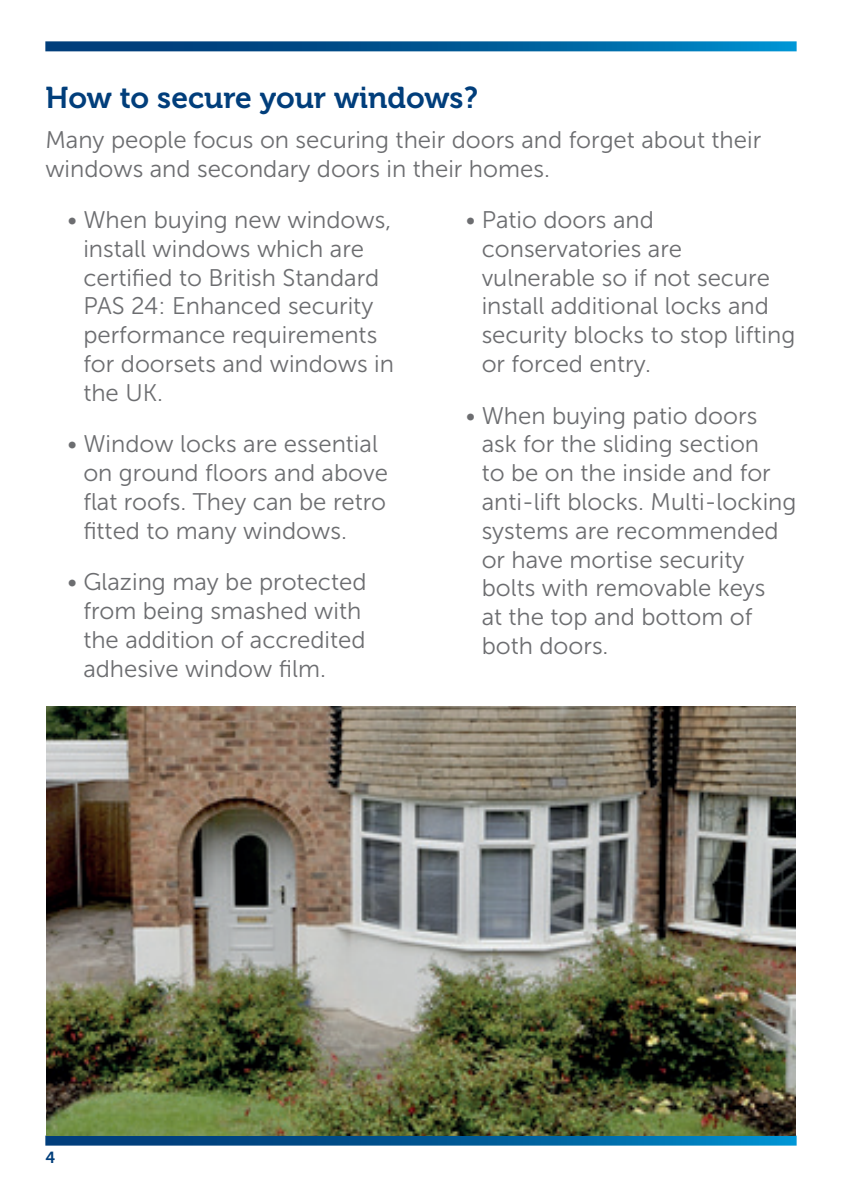
<style>
.page{position:relative;width:842px;height:1191px;background:#fff}
.page>*{position:absolute;margin:0;border:0;box-sizing:border-box;transform-origin:0 0}
.t1{font:30px "Museo 700";color:#013e7b}
.Main_Text{font:24px/28.8px "Museo Sans 300";color:#6c6d70}
.t2{font:16px "Museo Sans 700";color:#013e7b}
</style>
<div class="page">
<svg style="left:45px;top:41px;width:752px;height:10px"></svg>
<svg style="left:45px;top:1135px;width:752px;height:10px"></svg>
<img style="left:46px;top:706px;width:750px;height:429px">
<p class="t1" style="left:45px;top:80px;width:434px">How to secure your windows?</p>
<p class="Main_Text" style="left:45px;top:125px;width:717px">Many people focus on securing their doors and forget about their windows and secondary doors in their homes.</p>
<p class="Main_Text" style="left:83px;top:205px;width:312px;text-indent:-16px">• When buying new windows, install windows which are certified to British Standard<br>PAS 24: Enhanced security performance requirements for doorsets and windows in the UK.</p>
<p class="Main_Text" style="left:83px;top:430px;width:306px;text-indent:-16px">• Window locks are essential on ground floors and above flat roofs. They can be retro fitted to many windows.</p>
<p class="Main_Text" style="left:83px;top:568px;width:285px;text-indent:-16px">• Glazing may be protected from being smashed with the addition of accredited adhesive window film.</p>
<p class="Main_Text" style="left:482px;top:205px;width:315px;text-indent:-16px">• Patio doors and conservatories are vulnerable so if not secure install additional locks and security blocks to stop lifting or forced entry.</p>
<p class="Main_Text" style="left:482px;top:401px;width:316px;text-indent:-16px">• When buying patio doors ask for the sliding section<br>to be on the inside and for anti-lift blocks. Multi-locking systems are recommended or have mortise security bolts with removable keys<br>at the top and bottom of both doors.</p>
<p class="t2" style="left:45px;top:1148px;width:11px">4</p>
</div>
